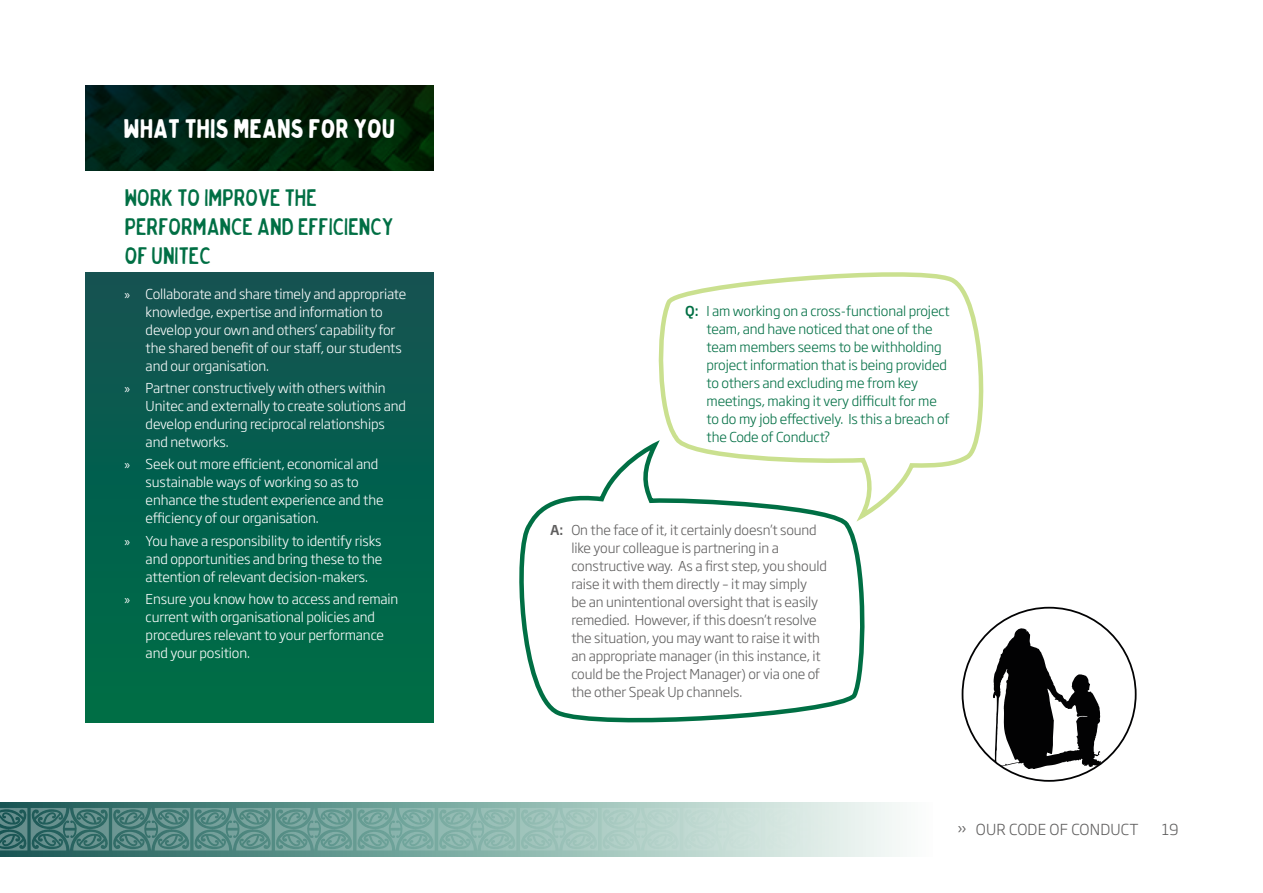
<style>
.page{position:relative;width:1263px;height:893px;background:#fff}
.page>*{position:absolute;margin:0;border:0;box-sizing:border-box;transform-origin:0 0}
.t1{font:700 27px "Bobby J";letter-spacing:-.025em;color:#fff}
.t2{font:24px/28.8px "Bobby J";letter-spacing:-.025em;color:#006f44}
.t3{font:300 15px "Soho Gothic Pro";letter-spacing:.015em;color:#5f5e5e}
.t4{font:300 13.5px/18px "Soho Gothic Pro";letter-spacing:-.01em;color:#fff}
.t5{font:300 13.5px/18px "Soho Gothic Pro";letter-spacing:-.01em;color:#5f5e5e}
.t6{font:300 13.5px/18px "Soho Gothic Pro";letter-spacing:-.01em;color:#006f44}
.s1{font-family:"Myriad Pro";font-weight:400}
.s2{font-weight:500}
</style>
<div class="page">
<svg style="left:0;top:802px;width:900px;height:54px;background:#81aba4"></svg>
<svg style="left:0;top:808px;width:900px;height:42px;background:#8db3ad"></svg>
<div style="left:85px;top:272px;width:349px;height:451px;background:linear-gradient(to bottom,#125253,#006f46)"></div>
<svg style="left:85px;top:85px;width:349px;height:85px;background:#00200c"></svg>
<svg style="left:519px;top:445px;width:346px;height:278px"></svg>
<svg style="left:657px;top:272px;width:327px;height:251px"></svg>
<svg style="left:993px;top:627px;width:108px;height:142px"></svg>
<h1 class="t1" style="left:123px;top:114px;width:274px">WHAT THIS MEANS FOR YOU</h1>
<h2 class="t2" style="left:124px;top:183px;width:271px">WORK TO IMPROVE THE<br>PERFORMANCE AND EFFICIENCY<br>OF UNITEC</h2>
<p class="t4" style="left:146px;top:284px;width:262px;text-indent:-21px"><span class="s1">»</span> Collaborate and share timely and appropriate knowledge, expertise and information to develop your own and others’ capability for the shared benefit of our staff, our students and our organisation.</p>
<p class="t4" style="left:146px;top:378px;width:262px;text-indent:-21px"><span class="s1">»</span> Partner constructively with others within Unitec and externally to create solutions and develop enduring reciprocal relationships and networks.</p>
<p class="t4" style="left:146px;top:455px;width:240px;text-indent:-21px"><span class="s1">»</span> Seek out more efficient, economical and sustainable ways of working so as to enhance the student experience and the efficiency of our organisation.</p>
<p class="t4" style="left:146px;top:531px;width:238px;text-align:justify;text-indent:-21px"><span class="s1">»</span> You have a responsibility to identify risks and opportunities and bring these to the attention of relevant decision-makers.</p>
<p class="t4" style="left:146px;top:589px;width:254px;text-indent:-21px"><span class="s1">»</span> Ensure you know how to access and remain current with organisational policies and procedures relevant to your performance and your position.</p>
<p class="t6" style="left:706px;top:301px;width:245px;text-indent:-21px"><span class="s2">Q:</span> I am working on a cross-functional project team, and have noticed that one of the team members seems to be withholding project information that is being provided to others and excluding me from key meetings, making it very difficult for me to do my job effectively. Is this a breach of the Code of Conduct?</p>
<p class="t5" style="left:571px;top:521px;width:257px;text-indent:-21px"><span class="s2">A:</span> On the face of it, it certainly doesn’t sound like your colleague is partnering in a constructive way. As a first step, you should raise it with them directly – it may simply<br>be an unintentional oversight that is easily remedied. However, if this doesn’t resolve the situation, you may want to raise it with an appropriate manager (in this instance, it could be the Project Manager) or via one of the other Speak Up channels.</p>
<p class="t3" style="left:957px;top:818px;width:183px">» OUR CODE OF CONDUCT</p>
<p class="t3" style="left:1162px;top:818px;width:18px">19</p>
</div>
